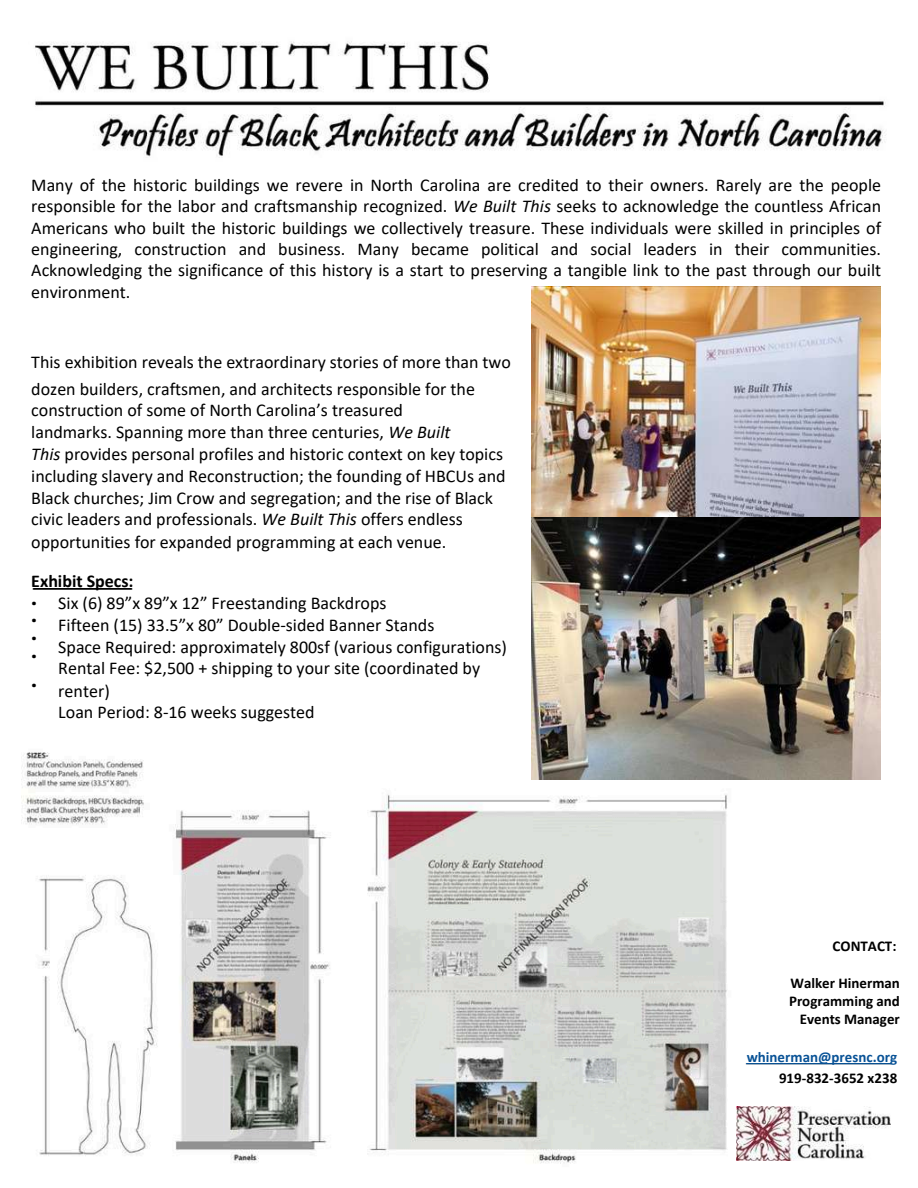
<style>
.page{position:relative;width:918px;height:1188px;background:#fff}
.page>*{position:absolute;margin:0;border:0;box-sizing:border-box;transform-origin:0 0}
.t1{font:18px/21.9px "Calibri";color:#000}
.t2{font:700 18px "Calibri";color:#000}
.t3{font:700 15px/18px "Calibri";color:#000;text-align:right}
.t4{font:700 15px "Calibri";color:#085296}
.t5{font:15px/17.7px "IBM Plex Sans";color:#000;text-align:justify}
.s1{font-style:italic}
</style>
<div class="page">
<img style="left:32px;top:589px;width:101px;height:1px">
<img style="left:35px;top:41px;width:851px;height:117px">
<img style="left:22px;top:746px;width:705px;height:418px">
<img style="left:746px;top:1064px;width:146px;height:1px">
<img style="left:532px;top:286px;width:349px;height:494px">
<img style="left:736px;top:1106px;width:154px;height:54px">
<p class="t1" style="left:31px;top:176px;width:851px;line-height:21.3px;text-align:justify">Many of the historic buildings we revere in North Carolina are credited to their owners. Rarely are the people responsible for the labor and craftsmanship recognized. <span class="s1">We Built This</span> seeks to acknowledge the countless African Americans who built the historic buildings we collectively treasure. These individuals were skilled in principles of engineering, construction and business. Many became political and social leaders in their communities.<br>Acknowledging the significance of this history is a start to preserving a tangible link to the past through our built environment.</p>
<p class="t1" style="left:31px;top:350px;width:481px;line-height:27px">This exhibition reveals the extraordinary stories of more than two dozen builders, craftsmen, and architects responsible for the</p>
<p class="t1" style="left:31px;top:400px;width:476px">construction of some of North Carolina’s treasured<br>landmarks. Spanning more than three centuries, <span class="s1">We Built<br>This</span> provides personal profiles and historic context on key topics including slavery and Reconstruction; the founding of HBCUs and Black churches; Jim Crow and segregation; and the rise of Black civic leaders and professionals. <span class="s1">We Built This</span> offers endless opportunities for expanded programming at each venue.</p>
<p class="t2" style="left:31px;top:574px;width:104px">Exhibit Specs:</p>
<p class="t5" style="left:31px;top:594px;width:7px">• • • •</p>
<p class="t5" style="left:31px;top:676px;width:7px">•</p>
<p class="t1" style="left:58px;top:594px;width:450px">Six (6) 89”x 89”x 12” Freestanding Backdrops<br>Fifteen (15) 33.5”x 80” Double-sided Banner Stands<br>Space Required: approximately 800sf (various configurations)<br>Rental Fee: $2,500 + shipping to your site (coordinated by renter)<br>Loan Period: 8-16 weeks suggested</p>
<p class="t3" style="left:833px;top:938px;width:65px">CONTACT:</p>
<p class="t3" style="left:789px;top:975px;width:112px">Walker Hinerman<br>Programming and<br>Events Manager</p>
<p class="t4" style="left:747px;top:1050px;width:152px">whinerman@presnc.org</p>
<p class="t3" style="left:779px;top:1070px;width:120px">919-832-3652 x238</p>
</div>
